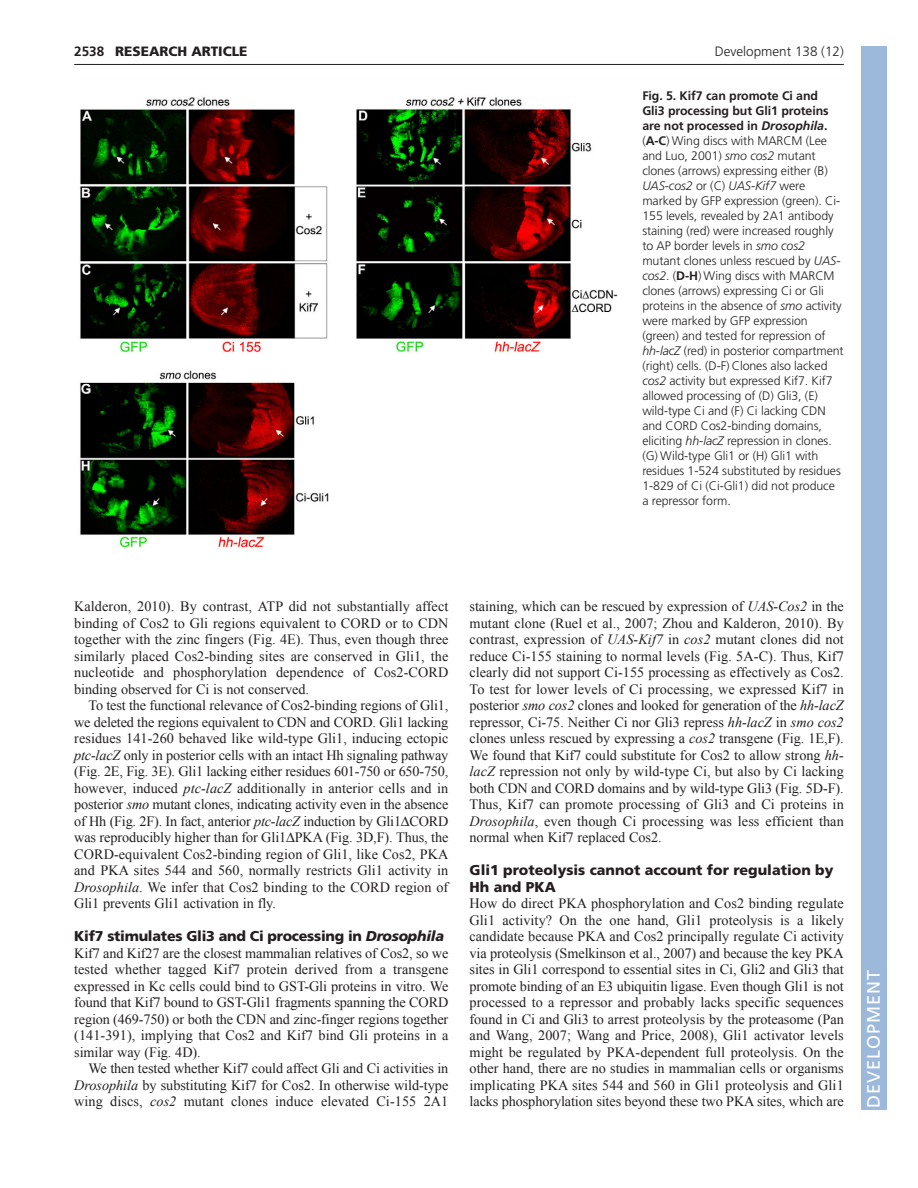
<style>
.page{position:relative;width:918px;height:1188px;background:#fff}
.page>*{position:absolute;margin:0;border:0;box-sizing:border-box;transform-origin:0 0}
.t1{font:18px "Frutiger LT Std";letter-spacing:.055em;color:#fff}
.t2{font:14.25px/16.5px "Times New Roman";letter-spacing:-.005em;color:#231f20;text-align:justify}
.t3{font:900 14.25px/16.5px "Frutiger LT Std";color:#231f20}
.t4{font:900 14.25px "Frutiger LT Std";letter-spacing:-.02em;color:#231f20}
.t5{font:300 13.5px "Frutiger LT Std";color:#231f20}
.t6{font:900 13.5px "Frutiger LT Std";color:#231f20}
.t7{font:700 13.5px "Frutiger LT Std";color:#231f20}
.t8{font:300 12.3px/15px "Frutiger LT Std";letter-spacing:-.005em;color:#231f20}
.s1{font-weight:700}
.s2{font-weight:700;font-style:italic}
.s3{font-style:italic}
</style>
<div class="page">
<hr style="left:74px;top:64px;width:770px;height:1px;background:#231f20">
<img style="left:80px;top:97px;width:538px;height:452px">
<div style="left:861px;top:46px;width:25px;height:1064px;background:#9cb9db"></div>
<p class="t7" style="left:74px;top:46px;width:32px">2538</p>
<p class="t6" style="left:115px;top:46px;width:134px">RESEARCH ARTICLE</p>
<p class="t5" style="left:715px;top:46px;width:131px">Development 138 (12)</p>
<p class="t8" style="left:642px;top:89px;width:203px"><span class="s1">Fig. 5. Kif7 can promote Ci and<br>Gli3 processing but Gli1 proteins are not processed in</span> <span class="s2">Drosophila</span><span class="s1">. </span>(<span class="s1">A-C</span>) Wing discs with MARCM (Lee and Luo, 2001) <span class="s3">smo cos2</span> mutant clones (arrows) expressing either (B)<br><span class="s3">UAS-cos2</span> or (C) <span class="s3">UAS-Kif7</span> were marked by GFP expression (green). Ci-155 levels, revealed by 2A1 antibody staining (red) were increased roughly to AP border levels in <span class="s3">smo cos2 </span>mutant clones unless rescued by <span class="s3">UAS&shy;cos2</span>. (<span class="s1">D-H</span>) Wing discs with MARCM clones (arrows) expressing Ci or Gli proteins in the absence of <span class="s3">smo</span> activity were marked by GFP expression (green) and tested for repression of <span class="s3">hh-lacZ</span> (red) in posterior compartment (right) cells. (D-F) Clones also lacked <span class="s3">cos2</span> activity but expressed Kif7. Kif7 allowed processing of (D) Gli3, (E) wild-type Ci and (F) Ci lacking CDN and CORD Cos2-binding domains, eliciting <span class="s3">hh-lacZ</span> repression in clones. (G) Wild-type Gli1 or (H) Gli1 with residues 1-524 substituted by residues 1-829 of Ci (Ci-Gli1) did not produce a repressor form.</p>
<p class="t2" style="left:74px;top:598px;width:376px">Kalderon, 2010). By contrast, ATP did not substantially affect binding of Cos2 to Gli regions equivalent to CORD or to CDN together with the zinc fingers (Fig. 4E). Thus, even though three similarly placed Cos2-binding sites are conserved in Gli1, the nucleotide and phosphorylation dependence of Cos2-CORD binding observed for Ci is not conserved.</p>
<p class="t2" style="left:74px;top:697px;width:376px;text-indent:14px">To test the functional relevance of Cos2-binding regions of Gli1, we deleted the regions equivalent to CDN and CORD. Gli1 lacking residues 141-260 behaved like wild-type Gli1, inducing ectopic <span class="s3">ptc-lacZ</span> only in posterior cells with an intact Hh signaling pathway (Fig. 2E, Fig. 3E). Gli1 lacking either residues 601-750 or 650-750, however, induced <span class="s3">ptc-lacZ</span> additionally in anterior cells and in posterior <span class="s3">smo</span> mutant clones, indicating activity even in the absence of Hh (Fig. 2F). In fact, anterior <span class="s3">ptc-lacZ</span> induction by Gli1 CORD was reproducibly higher than for Gli1 PKA (Fig. 3D,F). Thus, the CORD-equivalent Cos2-binding region of Gli1, like Cos2, PKA and PKA sites 544 and 560, normally restricts Gli1 activity in <span class="s3">Drosophila</span>. We infer that Cos2 binding to the CORD region of Gli1 prevents Gli1 activation in fly.</p>
<p class="t4" style="left:74px;top:931px;width:371px">Kif7 stimulates Gli3 and Ci processing in <span class="s3">Drosophila</span></p>
<p class="t2" style="left:74px;top:945px;width:376px">Kif7 and Kif27 are the closest mammalian relatives of Cos2, so we tested whether tagged Kif7 protein derived from a transgene expressed in Kc cells could bind to GST-Gli proteins in vitro. We found that Kif7 bound to GST-Gli1 fragments spanning the CORD region (469-750) or both the CDN and zinc-finger regions together (141-391), implying that Cos2 and Kif7 bind Gli proteins in a similar way (Fig. 4D).</p>
<p class="t2" style="left:74px;top:1060px;width:376px;text-indent:14px">We then tested whether Kif7 could affect Gli and Ci activities in <span class="s3">Drosophila</span> by substituting Kif7 for Cos2. In otherwise wild-type wing discs, <span class="s3">cos2</span> mutant clones induce elevated Ci-155 2A1</p>
<p class="t2" style="left:470px;top:598px;width:376px">staining, which can be rescued by expression of <span class="s3">UAS-Cos2</span> in the mutant clone (Ruel et al., 2007; Zhou and Kalderon, 2010). By contrast, expression of <span class="s3">UAS-Kif7</span> in <span class="s3">cos2</span> mutant clones did not reduce Ci-155 staining to normal levels (Fig. 5A-C). Thus, Kif7 clearly did not support Ci-155 processing as effectively as Cos2.<br>To test for lower levels of Ci processing, we expressed Kif7 in posterior <span class="s3">smo cos2</span> clones and looked for generation of the <span class="s3">hh-lacZ </span>repressor, Ci-75. Neither Ci nor Gli3 repress <span class="s3">hh-lacZ</span> in <span class="s3">smo cos2 </span>clones unless rescued by expressing a <span class="s3">cos2</span> transgene (Fig. 1E,F).<br>We found that Kif7 could substitute for Cos2 to allow strong <span class="s3">hh&shy;lacZ</span> repression not only by wild-type Ci, but also by Ci lacking both CDN and CORD domains and by wild-type Gli3 (Fig. 5D-F).<br>Thus, Kif7 can promote processing of Gli3 and Ci proteins in <span class="s3">Drosophila</span>, even though Ci processing was less efficient than normal when Kif7 replaced Cos2.</p>
<p class="t3" style="left:470px;top:863px;width:365px">Gli1 proteolysis cannot account for regulation by<br>Hh and PKA</p>
<p class="t2" style="left:470px;top:895px;width:376px">How do direct PKA phosphorylation and Cos2 binding regulate Gli1 activity? On the one hand, Gli1 proteolysis is a likely candidate because PKA and Cos2 principally regulate Ci activity via proteolysis (Smelkinson et al., 2007) and because the key PKA sites in Gli1 correspond to essential sites in Ci, Gli2 and Gli3 that promote binding of an E3 ubiquitin ligase. Even though Gli1 is not processed to a repressor and probably lacks specific sequences found in Ci and Gli3 to arrest proteolysis by the proteasome (Pan and Wang, 2007; Wang and Price, 2008), Gli1 activator levels might be regulated by PKA-dependent full proteolysis. On the other hand, there are no studies in mammalian cells or organisms implicating PKA sites 544 and 560 in Gli1 proteolysis and Gli1 lacks phosphorylation sites beyond these two PKA sites, which are</p>
<p class="t1" style="left:863px;top:1108px;width:140px;rotate:-90deg">DEVELOPMENT</p>
</div>
